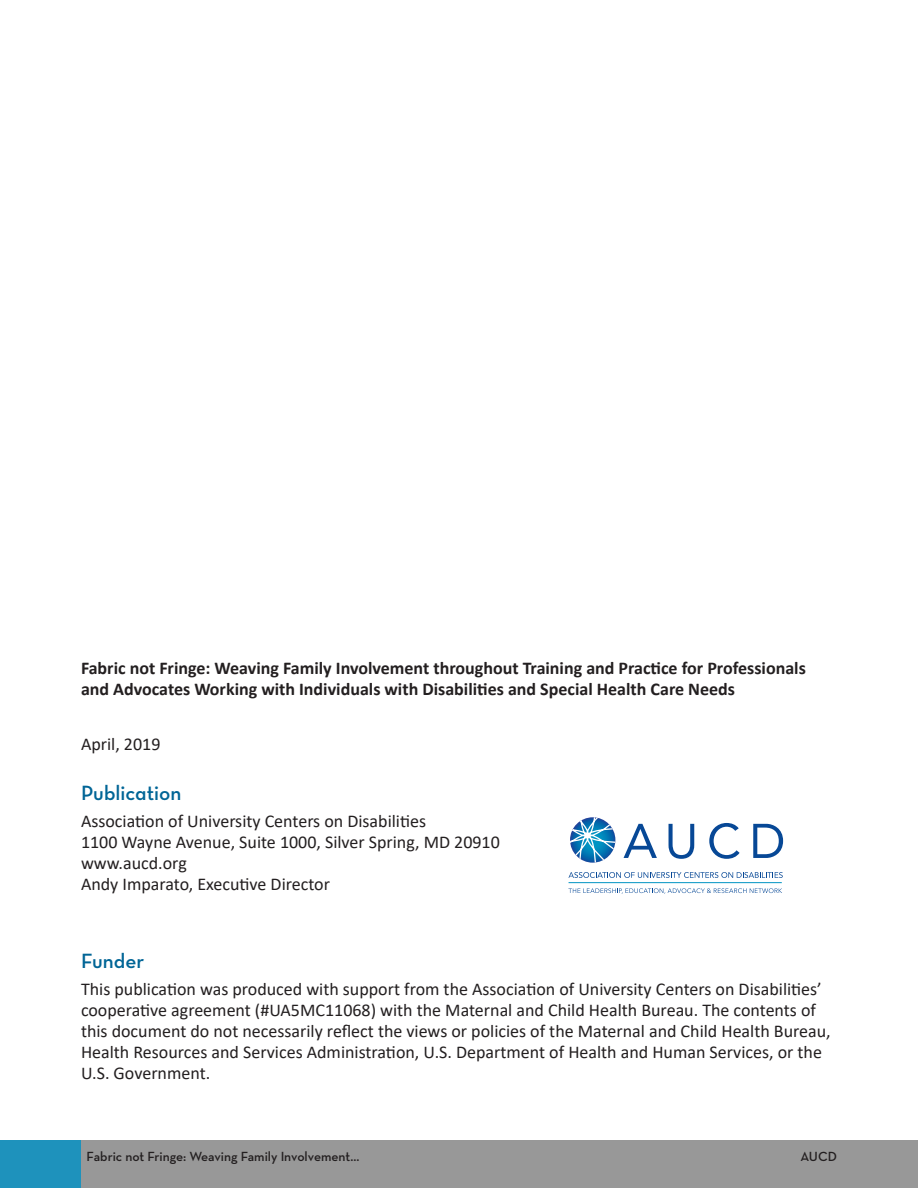
<style>
.page{position:relative;width:918px;height:1188px;background:#fff}
.page>*{position:absolute;margin:0;border:0;box-sizing:border-box;transform-origin:0 0}
.h3_body-subhead_smal{font:21px "Neutraface Text Demi Alt";color:#006596}
.h1_title{font:18px/21px "Calibri";color:#231f20}
.h1_title-2{font:700 18px/21px "Calibri";color:#231f20}
.t1{font:600 13.5px "Neutraface Text";color:#231f20}
</style>
<div class="page">
<div style="left:0;top:1140px;width:81px;height:48px;background:#1e92bc"></div>
<div style="left:81px;top:1140px;width:837px;height:48px;background:#989898"></div>
<svg style="left:568px;top:888px;width:214px;height:6px"></svg>
<svg style="left:624px;top:824px;width:33px;height:34px"></svg>
<svg style="left:669px;top:824px;width:25px;height:35px"></svg>
<svg style="left:709px;top:823px;width:31px;height:36px"></svg>
<svg style="left:753px;top:824px;width:30px;height:34px"></svg>
<svg style="left:568px;top:872px;width:215px;height:6px"></svg>
<hr style="left:569px;top:882px;width:213px;height:1px;background:#0094c3">
<svg style="left:570px;top:817px;width:45px;height:46px"></svg>
<p class="h1_title-2" style="left:81px;top:657px;width:726px">Fabric not Fringe: Weaving Family Involvement throughout Training and Practice for Professionals and Advocates Working with Individuals with Disabilities and Special Health Care Needs</p>
<p class="h1_title" style="left:81px;top:733px;width:81px">April, 2019</p>
<p class="h3_body-subhead_smal" style="left:81px;top:779px;width:102px">Publication</p>
<p class="h1_title" style="left:81px;top:810px;width:420px">Association of University Centers on Disabilities<br>1100 Wayne Avenue, Suite 1000, Silver Spring, MD 20910 www.aucd.org<br>Andy Imparato, Executive Director</p>
<p class="h3_body-subhead_smal" style="left:81px;top:947px;width:65px">Funder</p>
<p class="h1_title" style="left:81px;top:978px;width:751px">This publication was produced with support from the Association of University Centers on Disabilities’ cooperative agreement (#UA5MC11068) with the Maternal and Child Health Bureau. The contents of this document do not necessarily reflect the views or policies of the Maternal and Child Health Bureau, Health Resources and Services Administration, U.S. Department of Health and Human Services, or the U.S. Government.</p>
<p class="t1" style="left:87px;top:1148px;width:275px">Fabric not Fringe: Weaving Family Involvement...</p>
<p class="t1" style="left:801px;top:1148px;width:38px">AUCD</p>
</div>
